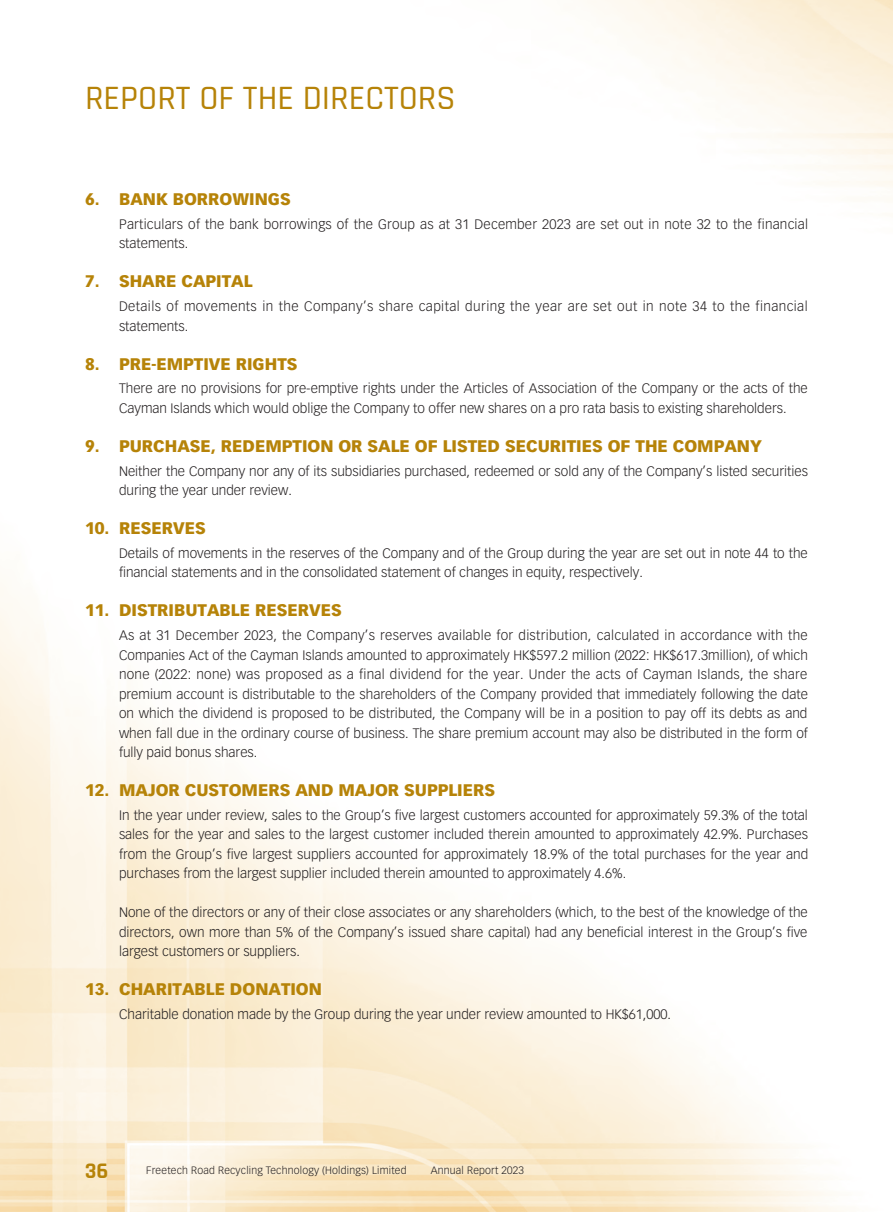
<style>
.page{position:relative;width:893px;height:1212px;background:#fff}
.page>*{position:absolute;margin:0;border:0;box-sizing:border-box;transform-origin:0 0}
.t1{font:500 34.5px "Rajdhani";color:#b68308}
.t2{font:700 22.5px "Rajdhani";color:#b68308}
._01_H1{font:900 16.5px "Vectora LT Std";color:#b68308}
._00_txt{font:300 13.5px/19.5px "Vectora LT Std";color:#231f20}
._00_txt-2{font:300 13.5px/19.5px "Vectora LT Std";letter-spacing:.03em;color:#231f20}
.t3{font:300 10.5px "Vectora LT Std";letter-spacing:.02em;color:#231f20}
</style>
<div class="page">
<img style="left:0;top:0;width:893px;height:1212px">
<p class="t1" style="left:85px;top:78px;width:372px">REPORT OF THE DIRECTORS</p>
<p class="_01_H1" style="left:85px;top:189px;width:207px">6. BANK BORROWINGS</p>
<p class="_00_txt" style="left:119px;top:214px;width:690px">Particulars of the bank borrowings of the Group as at 31 December 2023 are set out in note 32 to the financial statements.</p>
<p class="_01_H1" style="left:85px;top:271px;width:169px">7. SHARE CAPITAL</p>
<p class="_00_txt-2" style="left:119px;top:297px;width:690px">Details of movements in the Company’s share capital during the year are set out in note 34 to the financial statements.</p>
<p class="_01_H1" style="left:85px;top:353px;width:214px">8. PRE-EMPTIVE RIGHTS</p>
<p class="_00_txt" style="left:119px;top:379px;width:690px">There are no provisions for pre-emptive rights under the Articles of Association of the Company or the acts of the<br>Cayman Islands which would oblige the Company to offer new shares on a pro rata basis to existing shareholders.</p>
<p class="_01_H1" style="left:85px;top:436px;width:678px">9. PURCHASE, REDEMPTION OR SALE OF LISTED SECURITIES OF THE COMPANY</p>
<p class="_00_txt" style="left:119px;top:461px;width:690px">Neither the Company nor any of its subsidiaries purchased, redeemed or sold any of the Company’s listed securities during the year under review.</p>
<p class="_01_H1" style="left:85px;top:518px;width:122px">10. RESERVES</p>
<p class="_00_txt" style="left:119px;top:543px;width:690px">Details of movements in the reserves of the Company and of the Group during the year are set out in note 44 to the financial statements and in the consolidated statement of changes in equity, respectively.</p>
<p class="_01_H1" style="left:85px;top:600px;width:258px">11. DISTRIBUTABLE RESERVES</p>
<p class="_00_txt" style="left:119px;top:626px;width:690px;text-align:justify">As at 31 December 2023, the Company’s reserves available for distribution, calculated in accordance with the Companies Act of the Cayman Islands amounted to approximately HK$597.2 million (2022: HK$617.3million), of which none (2022: none) was proposed as a final dividend for the year. Under the acts of Cayman Islands, the share premium account is distributable to the shareholders of the Company provided that immediately following the date on which the dividend is proposed to be distributed, the Company will be in a position to pay off its debts as and when fall due in the ordinary course of business. The share premium account may also be distributed in the form of fully paid bonus shares.</p>
<p class="_01_H1" style="left:85px;top:780px;width:412px">12. MAJOR CUSTOMERS AND MAJOR SUPPLIERS</p>
<p class="_00_txt" style="left:119px;top:805px;width:691px;text-align:justify">In the year under review, sales to the Group’s five largest customers accounted for approximately 59.3% of the total sales for the year and sales to the largest customer included therein amounted to approximately 42.9%. Purchases from the Group’s five largest suppliers accounted for approximately 18.9% of the total purchases for the year and purchases from the largest supplier included therein amounted to approximately 4.6%.</p>
<p class="_00_txt" style="left:119px;top:903px;width:690px;text-align:justify">None of the directors or any of their close associates or any shareholders (which, to the best of the knowledge of the directors, own more than 5% of the Company’s issued share capital) had any beneficial interest in the Group’s five largest customers or suppliers.</p>
<p class="_01_H1" style="left:85px;top:979px;width:238px">13. CHARITABLE DONATION</p>
<p class="_00_txt" style="left:119px;top:1005px;width:553px">Charitable donation made by the Group during the year under review amounted to HK$61,000.</p>
<p class="t2" style="left:85px;top:1157px;width:25px">36</p>
<p class="t3" style="left:146px;top:1164px;width:262px">Freetech Road Recycling Technology (Holdings) Limited</p>
<p class="t3" style="left:431px;top:1164px;width:95px">Annual Report 2023</p>
</div>
